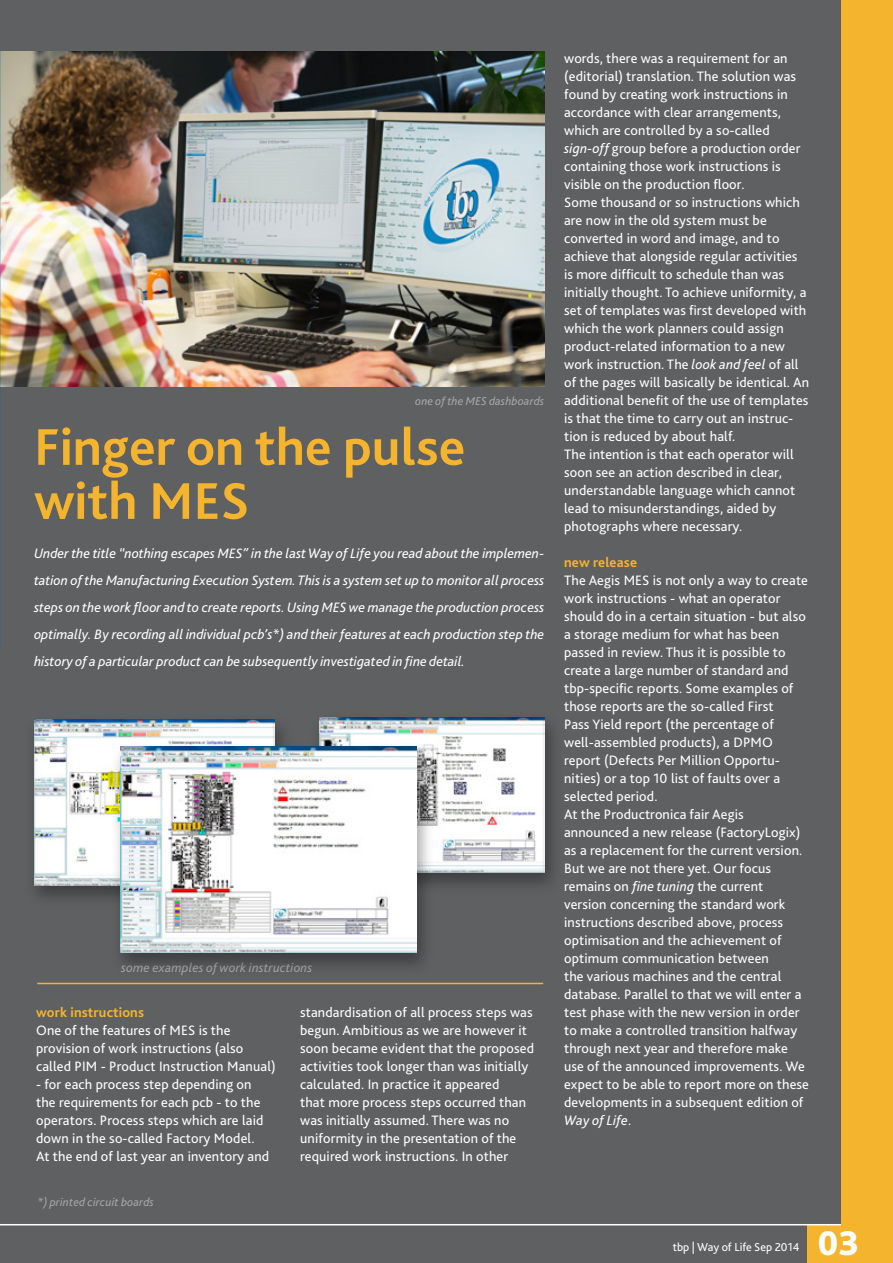
<style>
.page{position:relative;width:893px;height:1263px;background:#5f6062}
.page>*{position:absolute;margin:0;border:0;box-sizing:border-box;transform-origin:0 0}
.t1{font:700 54px/54px "Bliss 2";color:#f5b42e}
.t2{font:800 36px "Bliss 2";color:#fff}
.t3{font:14.25px/18px "Bliss 2";letter-spacing:.01em;color:#fff}
.t4{font:italic 14.25px/27px "Bliss 2";color:#fff;text-align:justify}
.t5{font:700 14.25px "Bliss 2";letter-spacing:.01em;color:#f9b52d}
.t6{font:italic 13.35px "Bliss 2";letter-spacing:.01em;color:#a4a6a8}
.t7{font:italic 12px "Bliss 2";letter-spacing:.01em;color:#a4a6a8}
.t8{font:12px "Bliss 2";color:#fff}
.s1{font-style:italic}
</style>
<div class="page">
<img style="left:0;top:51px;width:544px;height:336px">
<div style="left:808px;top:1225px;width:85px;height:38px;background:#f5b42e"></div>
<hr style="left:0;top:1224px;width:893px;height:1px;background:#fff">
<div style="left:24px;top:714px;width:269px;height:194px;background:#000;opacity:.35"></div>
<div style="left:34px;top:719px;width:241px;height:166px;background:#5f6062;opacity:.15"></div>
<div style="left:309px;top:711px;width:254px;height:184px;background:#000;opacity:.35"></div>
<div style="left:319px;top:717px;width:225px;height:156px;background:#5f6062;opacity:.15"></div>
<div style="left:110px;top:740px;width:325px;height:235px;background:#000;opacity:.35"></div>
<img style="left:120px;top:746px;width:296px;height:207px">
<hr style="left:37px;top:983px;width:506px;height:1px;background:#f5b42e">
<div style="left:842px;top:0;width:51px;height:1226px;background:#f5b42e"></div>
<p class="t7" style="left:415px;top:394px;width:131px">one of the MES dashboards</p>
<h1 class="t1" style="left:34px;top:419px;width:433px">Finger on the pulse with MES</h1>
<p class="t4" style="left:34px;top:539px;width:512px">Under the title “nothing escapes MES” in the last Way of Life you read about the implemen&shy;tation of the Manufacturing Execution System. This is a system set up to monitor all process steps on the work floor and to create reports. Using MES we manage the production process optimally. By recording all individual pcb’s*) and their features at each production step the history of a particular product can be subsequently investigated in fine detail.</p>
<p class="t6" style="left:121px;top:959px;width:193px">some examples of work instructions</p>
<p class="t5" style="left:36px;top:1003px;width:109px">work instructions</p>
<p class="t3" style="left:36px;top:1021px;width:241px">One of the features of MES is the provision of work instructions (also called PIM - Product Instruction Manual)</p>
<p class="t3" style="left:36px;top:1075px;width:235px">- for each process step depending on the requirements for each pcb - to the operators. Process steps which are laid down in the so-called Factory Model.<br>At the end of last year an inventory and</p>
<p class="t7" style="left:37px;top:1195px;width:118px">*) printed circuit boards</p>
<p class="t3" style="left:300px;top:1003px;width:236px">standardisation of all process steps was begun. Ambitious as we are however it soon became evident that the proposed activities took longer than was initially calculated. In practice it appeared<br>that more process steps occurred than was initially assumed. There was no uniformity in the presentation of the required work instructions. In other</p>
<p class="t3" style="left:564px;top:49px;width:246px">words, there was a requirement for an (editorial) translation. The solution was found by creating work instructions in accordance with clear arrangements, which are controlled by a so-called <span class="s1">sign-off</span> group before a production order containing those work instructions is visible on the production floor.<br>Some thousand or so instructions which are now in the old system must be converted in word and image, and to achieve that alongside regular activities is more difficult to schedule than was initially thought. To achieve uniformity, a set of templates was first developed with which the work planners could assign product-related information to a new work instruction. The <span class="s1">look and feel</span> of all of the pages will basically be identical. An additional benefit of the use of templates is that the time to carry out an instruc&shy;tion is reduced by about half.<br>The intention is that each operator will soon see an action described in clear, understandable language which cannot lead to misunderstandings, aided by photographs where necessary.</p>
<p class="t5" style="left:564px;top:553px;width:74px">new release</p>
<p class="t3" style="left:564px;top:571px;width:246px">The Aegis MES is not only a way to create work instructions - what an operator should do in a certain situation - but also a storage medium for what has been passed in review. Thus it is possible to create a large number of standard and tbp-specific reports. Some examples of those reports are the so-called First<br>Pass Yield report (the percentage of well-assembled products), a DPMO report (Defects Per Million Opportu&shy;nities) or a top 10 list of faults over a selected period.<br>At the Productronica fair Aegis announced a new release (FactoryLogix) as a replacement for the current version.<br>But we are not there yet. Our focus remains on <span class="s1">fine tuning</span> the current version concerning the standard work instructions described above, process optimisation and the achievement of optimum communication between<br>the various machines and the central database. Parallel to that we will enter a test phase with the new version in order to make a controlled transition halfway through next year and therefore make use of the announced improvements. We expect to be able to report more on these developments in a subsequent edition of <span class="s1">Way of Life</span>.</p>
<p class="t8" style="left:673px;top:1240px;width:128px">tbp | Way of Life Sep 2014</p>
<h2 class="t2" style="left:817px;top:1221px;width:43px">03</h2>
</div>
